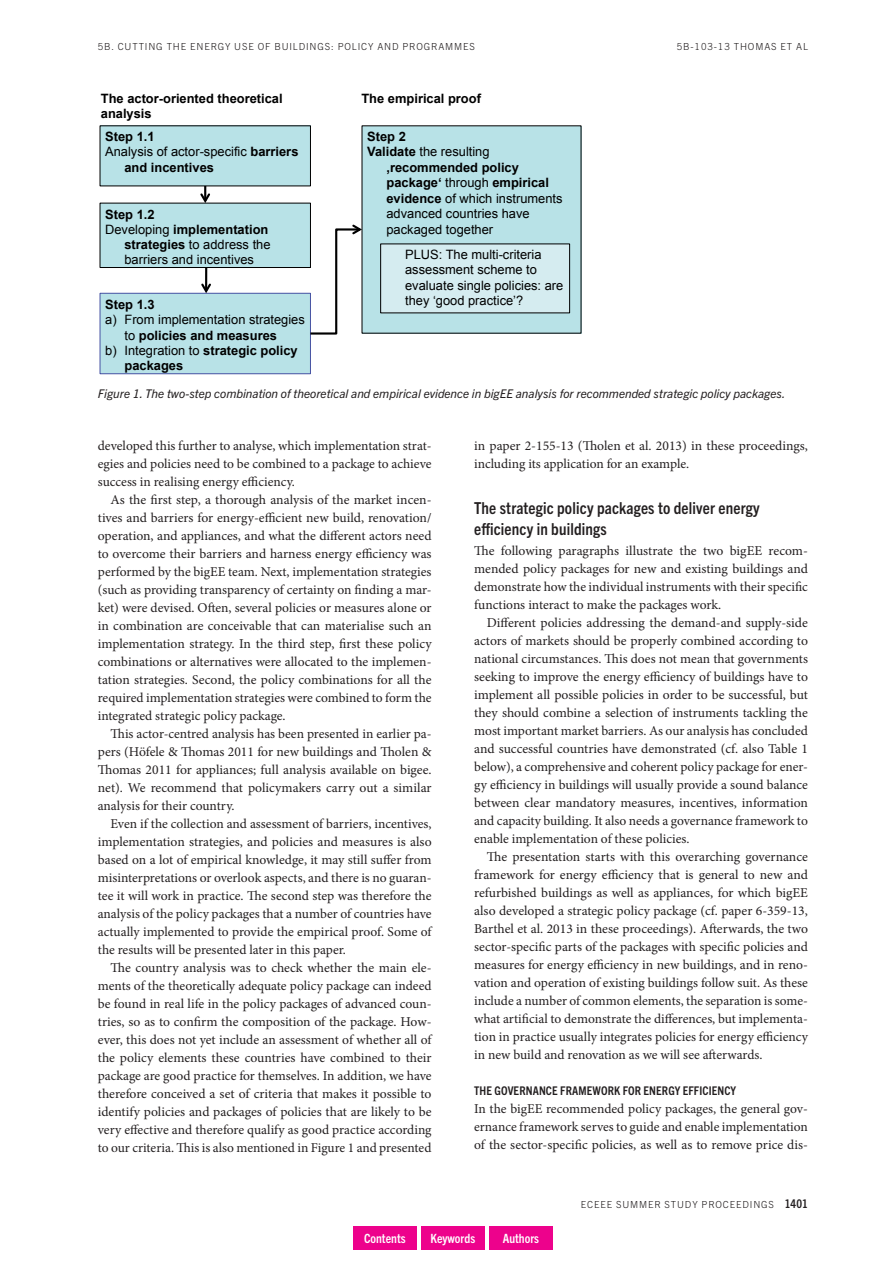
<style>
.page{position:relative;width:893px;height:1263px;background:#fff}
.page>*{position:absolute;margin:0;border:0;box-sizing:border-box;transform-origin:0 0}
.eceee_-_Heading_1{font:700 condensed 16.5px/21px "Trade Gothic Next LT Pro";letter-spacing:.01em;color:#231f20}
.eceee_-_Body_Text{font:13.5px/18px "Minion Pro";color:#231f20;text-align:justify}
.eceee_-_Body_text_1{font:13.5px/18px "Minion Pro";color:#231f20;text-align:justify}
.t1{font:12.9px/15.3px "Arial";color:#000}
.t2{font:700 12.9px/15px "Arial";color:#000}
.eceee_-_Heading_4{font:700 condensed 12.75px "Trade Gothic Next LT Pro";color:#fff}
.eceee_-_Figure_capt{font:italic 12px "Trade Gothic Next LT Pro";color:#231f20}
.eceee_-_Heading_2{font:700 condensed 12px "Trade Gothic Next LT Pro";letter-spacing:.01em;color:#231f20}
.eceee_-_Panels{font:300 9.75px "Trade Gothic Next LT Pro";letter-spacing:.09em;color:#231f20}
.s1{font-weight:700}
.s2{font-weight:400}
.s3{font-weight:700;font-stretch:condensed;font-size:12px}
</style>
<div class="page">
<div style="left:100px;top:126px;width:210px;height:60px;background:#b8e2e7"></div>
<div style="left:100px;top:203px;width:210px;height:64px;background:#b8e2e7"></div>
<div style="left:100px;top:203px;width:211px;height:65px;border:1px solid #000"></div>
<div style="left:100px;top:293px;width:210px;height:81px;background:#b8e2e7"></div>
<div style="left:100px;top:293px;width:211px;height:81px;border:1px solid #4753a3"></div>
<div style="left:362px;top:126px;width:219px;height:207px;background:#b8e2e7"></div>
<svg style="left:200px;top:186px;width:10px;height:17px"></svg>
<hr style="left:205px;top:267px;width:2px;height:24px;background:#000">
<svg style="left:201px;top:283px;width:10px;height:10px"></svg>
<svg style="left:308px;top:224px;width:54px;height:112px"></svg>
<div style="left:381px;top:244px;width:189px;height:69px;background:#d5ecf0"></div>
<div style="left:353px;top:1226px;width:64px;height:24px;background:#ed028c"></div>
<div style="left:421px;top:1226px;width:64px;height:24px;background:#ed028c"></div>
<div style="left:489px;top:1226px;width:64px;height:24px;background:#ed028c"></div>
<p class="eceee_-_Panels" style="left:98px;top:40px;width:379px">5B. CUTTING THE ENERGY USE OF BUILDINGS: POLICY AND PROGRAMMES</p>
<p class="t2" style="left:101px;top:91px;width:183px">The actor-oriented theoretical analysis</p>
<p class="t2" style="left:361px;top:91px;width:121px">The empirical proof</p>
<p class="t2" style="left:105px;top:130px;width:51px">Step 1.1</p>
<p class="t1" style="left:105px;top:144px;width:195px">Analysis of actor-specific <span class="s1">barriers</span></p>
<p class="t2" style="left:124px;top:160px;width:91px">and incentives</p>
<p class="t2" style="left:105px;top:207px;width:51px">Step 1.2</p>
<p class="t2" style="left:105px;top:222px;width:165px"><span class="s2">Developing</span> implementation</p>
<p class="t1" style="left:124px;top:237px;width:148px"><span class="s1">strategies</span> to address the</p>
<p class="t1" style="left:124px;top:252px;width:131px">barriers and incentives</p>
<p class="t2" style="left:105px;top:297px;width:51px">Step 1.3</p>
<p class="t1" style="left:105px;top:312px;width:201px">a) From implementation strategies</p>
<p class="t2" style="left:124px;top:328px;width:154px"><span class="s2">to</span> policies and measures</p>
<p class="t1" style="left:105px;top:342px;width:194px">b) Integration to <span class="s1">strategic policy</span></p>
<p class="t2" style="left:124px;top:359px;width:60px">packages</p>
<p class="t2" style="left:367px;top:130px;width:40px">Step 2</p>
<p class="t1" style="left:367px;top:144px;width:124px"><span class="s1">Validate</span> the resulting</p>
<p class="t2" style="left:386px;top:160px;width:134px">‚recommended policy</p>
<p class="t2" style="left:386px;top:175px;width:164px">package‘ <span class="s2">through</span> empirical</p>
<p class="t1" style="left:386px;top:191px;width:178px"><span class="s1">evidence</span> of which instruments</p>
<p class="t1" style="left:386px;top:206px;width:145px">advanced countries have</p>
<p class="t1" style="left:386px;top:222px;width:108px">packaged together</p>
<p class="t1" style="left:405px;top:247px;width:160px">PLUS: The multi-criteria assessment scheme to evaluate single policies: are they ‘good practice’?</p>
<p class="eceee_-_Panels" style="left:677px;top:40px;width:133px">5B-103-13 THOMAS ET AL</p>
<p class="eceee_-_Figure_capt" style="left:98px;top:385px;width:689px">Figure 1. The two-step combination of theoretical and empirical evidence in bigEE analysis for recommended strategic policy packages.</p>
<p class="eceee_-_Body_Text" style="left:98px;top:436px;width:335px">developed this further to analyse, which implementation strat&shy;egies and policies need to be combined to a package to achieve success in realising energy efficiency.</p>
<p class="eceee_-_Body_Text" style="left:98px;top:490px;width:335px;text-indent:13px">As the first step, a thorough analysis of the market incen&shy;tives and barriers for energy-efficient new build, renovation/ operation, and appliances, and what the different actors need to overcome their barriers and harness energy efficiency was performed by the bigEE team. Next, implementation strategies (such as providing transparency of certainty on finding a mar&shy;ket) were devised. Often, several policies or measures alone or in combination are conceivable that can materialise such an implementation strategy. In the third step, first these policy combinations or alternatives were allocated to the implemen&shy;tation strategies. Second, the policy combinations for all the required implementation strategies were combined to form the integrated strategic policy package.</p>
<p class="eceee_-_Body_Text" style="left:98px;top:724px;width:335px;text-indent:13px">This actor-centred analysis has been presented in earlier pa&shy;pers (Höfele &amp; Thomas 2011 for new buildings and Tholen &amp; Thomas 2011 for appliances; full analysis available on bigee. net). We recommend that policymakers carry out a similar analysis for their country.</p>
<p class="eceee_-_Body_Text" style="left:98px;top:814px;width:335px;text-indent:13px">Even if the collection and assessment of barriers, incentives, implementation strategies, and policies and measures is also based on a lot of empirical knowledge, it may still suffer from misinterpretations or overlook aspects, and there is no guaran&shy;tee it will work in practice. The second step was therefore the analysis of the policy packages that a number of countries have actually implemented to provide the empirical proof. Some of the results will be presented later in this paper.</p>
<p class="eceee_-_Body_Text" style="left:98px;top:958px;width:335px;text-indent:13px">The country analysis was to check whether the main ele&shy;ments of the theoretically adequate policy package can indeed be found in real life in the policy packages of advanced coun&shy;tries, so as to confirm the composition of the package. How&shy;ever, this does not yet include an assessment of whether all of the policy elements these countries have combined to their package are good practice for themselves. In addition, we have therefore conceived a set of criteria that makes it possible to identify policies and packages of policies that are likely to be very effective and therefore qualify as good practice according to our criteria. This is also mentioned in Figure 1 and presented</p>
<p class="eceee_-_Body_Text" style="left:474px;top:436px;width:335px">in paper 2-155-13 (Tholen et al. 2013) in these proceedings, including its application for an example.</p>
<p class="eceee_-_Heading_1" style="left:474px;top:496px;width:287px">The strategic policy packages to deliver energy efficiency in buildings</p>
<p class="eceee_-_Body_text_1" style="left:474px;top:542px;width:335px">The following paragraphs illustrate the two bigEE recom&shy;mended policy packages for new and existing buildings and demonstrate how the individual instruments with their specific functions interact to make the packages work.</p>
<p class="eceee_-_Body_Text" style="left:474px;top:614px;width:335px;text-indent:13px">Different policies addressing the demand-and supply-side actors of markets should be properly combined according to national circumstances. This does not mean that governments seeking to improve the energy efficiency of buildings have to implement all possible policies in order to be successful, but they should combine a selection of instruments tackling the most important market barriers. As our analysis has concluded and successful countries have demonstrated (cf. also Table 1 below), a comprehensive and coherent policy package for ener&shy;gy efficiency in buildings will usually provide a sound balance between clear mandatory measures, incentives, information and capacity building. It also needs a governance framework to enable implementation of these policies.</p>
<p class="eceee_-_Body_Text" style="left:474px;top:848px;width:335px;text-indent:13px">The presentation starts with this overarching governance framework for energy efficiency that is general to new and refurbished buildings as well as appliances, for which bigEE also developed a strategic policy package (cf. paper 6-359-13, Barthel et al. 2013 in these proceedings). Afterwards, the two sector-specific parts of the packages with specific policies and measures for energy efficiency in new buildings, and in reno&shy;vation and operation of existing buildings follow suit. As these include a number of common elements, the separation is some&shy;what artificial to demonstrate the differences, but implementa&shy;tion in practice usually integrates policies for energy efficiency in new build and renovation as we will see afterwards.</p>
<p class="eceee_-_Heading_2" style="left:474px;top:1082px;width:264px">THE GOVERNANCE FRAMEWORK FOR ENERGY EFFICIENCY</p>
<p class="eceee_-_Body_text_1" style="left:474px;top:1099px;width:335px">In the bigEE recommended policy packages, the general gov&shy;ernance framework serves to guide and enable implementation of the sector-specific policies, as well as to remove price dis-</p>
<p class="eceee_-_Panels" style="left:581px;top:1198px;width:229px">ECEEE SUMMER STUDY PROCEEDINGS <span class="s3">1401</span></p>
<p class="eceee_-_Heading_4" style="left:364px;top:1229px;width:43px">Contents</p>
<p class="eceee_-_Heading_4" style="left:430px;top:1229px;width:46px">Keywords</p>
<p class="eceee_-_Heading_4" style="left:503px;top:1229px;width:38px">Authors</p>
</div>
